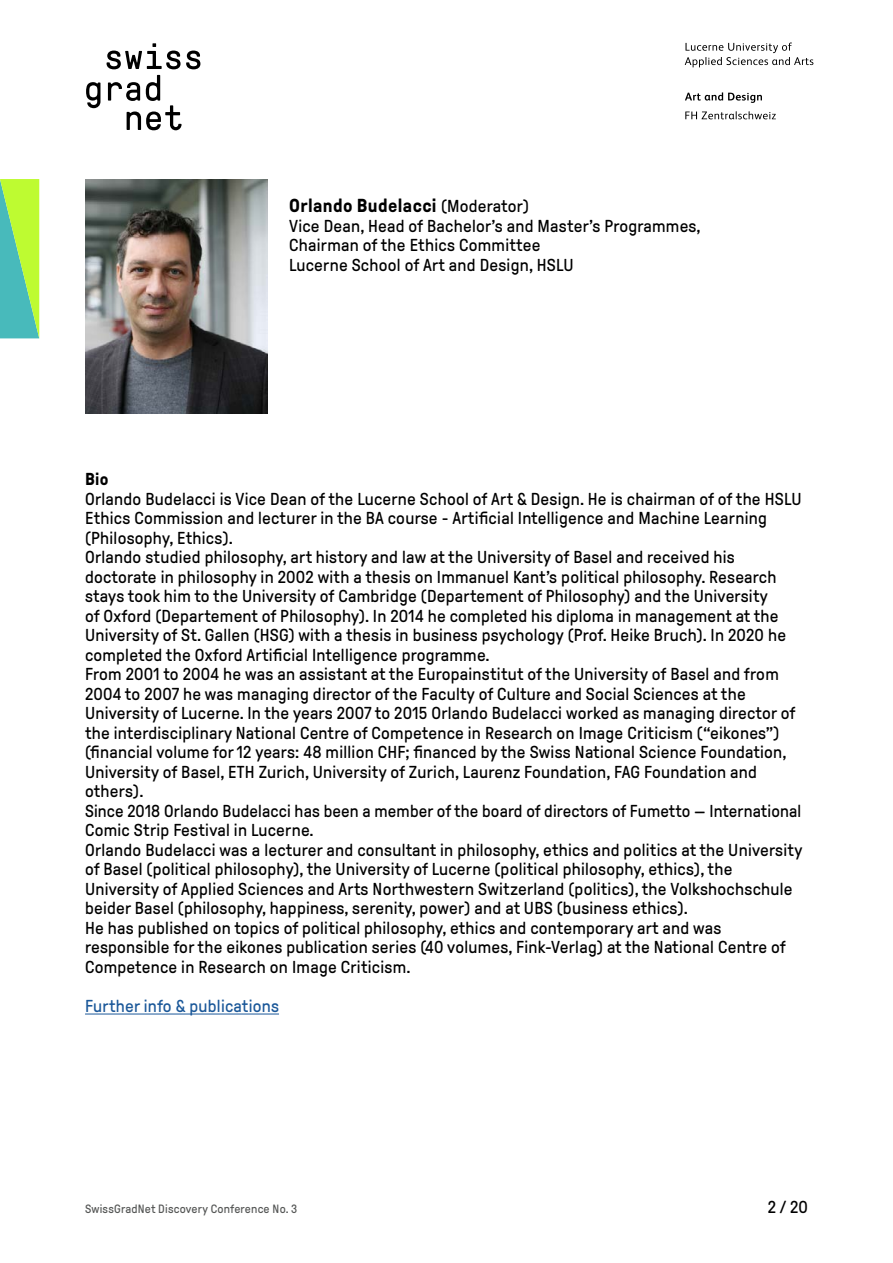
<style>
.page{position:relative;width:893px;height:1263px;background:#fff}
.page>*{position:absolute;margin:0;border:0;box-sizing:border-box;transform-origin:0 0}
.t1{font:700 18.75px "GT Pressura";letter-spacing:.02em;color:#000}
.t2{font:17.25px/19.5px "GT Pressura";letter-spacing:.015em;color:#000}
.t3{font:17.25px "GT Pressura";letter-spacing:.015em;color:#1b5899}
.t4{font:700 17.25px "GT Pressura";color:#000}
.t5{font:12px "GT Pressura";letter-spacing:.02em;color:#555756}
.s1{font-weight:400;font-size:17.25px}
</style>
<div class="page">
<svg style="left:685px;top:43px;width:128px;height:24px"></svg>
<svg style="left:685px;top:92px;width:77px;height:11px"></svg>
<svg style="left:685px;top:111px;width:91px;height:8px"></svg>
<svg style="left:107px;top:43px;width:93px;height:26px"></svg>
<svg style="left:86px;top:82px;width:14px;height:26px"></svg>
<svg style="left:108px;top:75px;width:74px;height:55px"></svg>
<hr style="left:85px;top:1014px;width:194px;height:1px;background:#1b5899">
<svg style="left:0;top:179px;width:39px;height:159px;background:#83da76"></svg>
<img style="left:85px;top:179px;width:182px;height:234px">
<p class="t1" style="left:289px;top:196px;width:242px">Orlando Budelacci <span class="s1">(Moderator)</span></p>
<p class="t2" style="left:289px;top:216px;width:413px">Vice Dean, Head of Bachelor’s and Master’s Programmes,<br>Chairman of the Ethics Committee<br>Lucerne School of Art and Design, HSLU</p>
<p class="t4" style="left:85px;top:470px;width:25px">Bio</p>
<p class="t2" style="left:85px;top:489px;width:719px">Orlando Budelacci is Vice Dean of the Lucerne School of Art &amp; Design. He is chairman of of the HSLU Ethics Commission and lecturer in the BA course - Artificial Intelligence and Machine Learning (Philosophy, Ethics).<br>Orlando studied philosophy, art history and law at the University of Basel and received his doctorate in philosophy in 2002 with a thesis on Immanuel Kant’s political philosophy. Research stays took him to the University of Cambridge (Departement of Philosophy) and the University<br>of Oxford (Departement of Philosophy). In 2014 he completed his diploma in management at the University of St. Gallen (HSG) with a thesis in business psychology (Prof. Heike Bruch). In 2020 he completed the Oxford Artificial Intelligence programme.<br>From 2001 to 2004 he was an assistant at the Europainstitut of the University of Basel and from 2004 to 2007 he was managing director of the Faculty of Culture and Social Sciences at the University of Lucerne. In the years 2007 to 2015 Orlando Budelacci worked as managing director of the interdisciplinary National Centre of Competence in Research on Image Criticism (“eikones”) (financial volume for 12 years: 48 million CHF; financed by the Swiss National Science Foundation, University of Basel, ETH Zurich, University of Zurich, Laurenz Foundation, FAG Foundation and others).<br>Since 2018 Orlando Budelacci has been a member of the board of directors of Fumetto — International Comic Strip Festival in Lucerne.<br>Orlando Budelacci was a lecturer and consultant in philosophy, ethics and politics at the University of Basel (political philosophy), the University of Lucerne (political philosophy, ethics), the University of Applied Sciences and Arts Northwestern Switzerland (politics), the Volkshochschule beider Basel (philosophy, happiness, serenity, power) and at UBS (business ethics).<br>He has published on topics of political philosophy, ethics and contemporary art and was responsible for the eikones publication series (40 volumes, Fink-Verlag) at the National Centre of Competence in Research on Image Criticism.</p>
<p class="t3" style="left:85px;top:997px;width:195px">Further info &amp; publications</p>
<p class="t5" style="left:85px;top:1202px;width:214px">SwissGradNet Discovery Conference No. 3</p>
<p class="t2" style="left:768px;top:1197px;width:42px">2 / 20</p>
</div>
